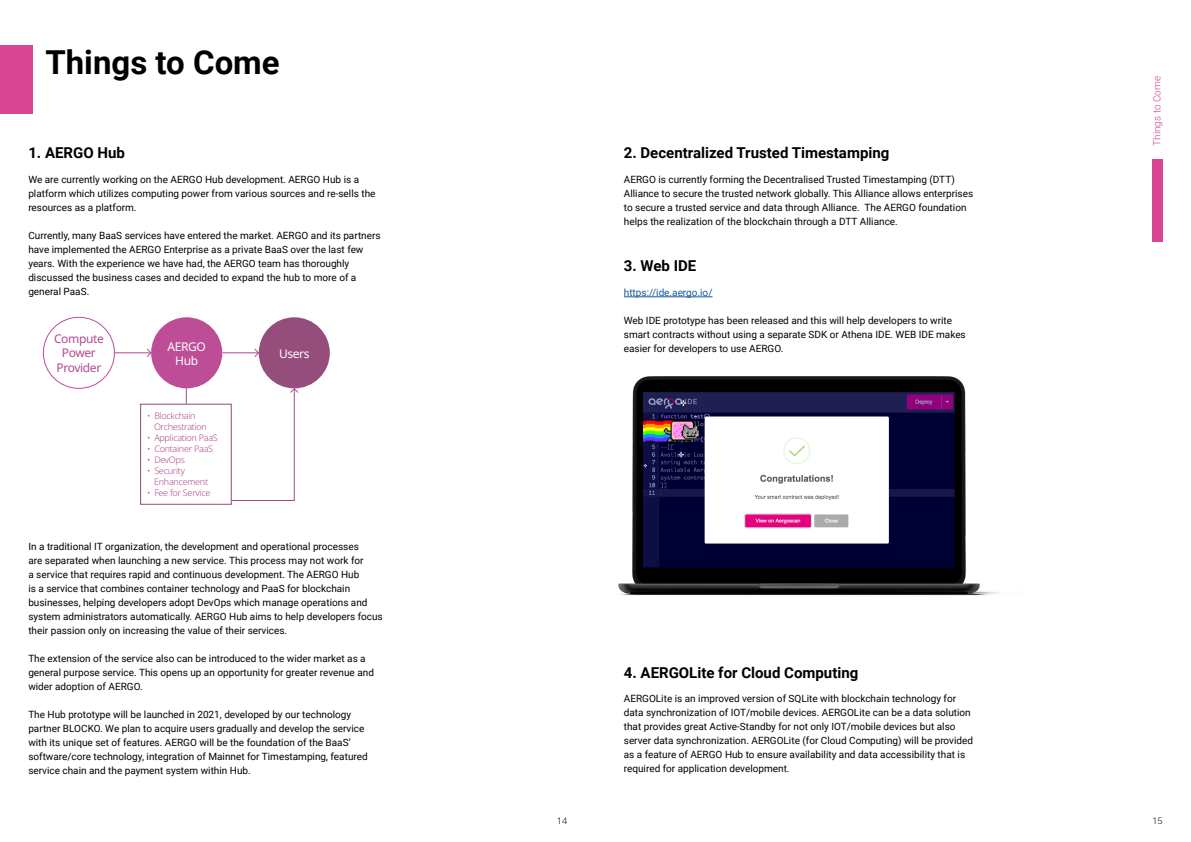
<style>
.page{position:relative;width:1191px;height:842px;background:#fff}
.page>*{position:absolute;margin:0;border:0;box-sizing:border-box;transform-origin:0 0}
.t1{font:700 33px "Roboto";color:#000}
.t2{font:700 15px "Roboto";color:#000}
.t3{font:12px/14.4px "Noto Sans";letter-spacing:-.03em;color:#b14a8e;text-align:center}
.t4{font:12px/14.4px "Noto Sans";letter-spacing:-.03em;color:#fff;text-align:center}
.t5{font:10px/14px "Roboto";color:#000}
.t6{font:10px "Roboto";color:#15599f}
.t7{font:300 10px "Roboto";color:#ca448a}
.t8{font:300 9px/11px "Noto Sans";letter-spacing:-.03em;color:#b14a8e}
.t9{font:300 9px "Noto Sans";color:#000}
</style>
<div class="page">
<div style="left:43px;top:317px;width:72px;height:72px;border:1px solid #bd4d97;border-radius:50%"></div>
<div style="left:151px;top:317px;width:71px;height:71px;background:#bd4d97;border-radius:50%"></div>
<div style="left:259px;top:317px;width:71px;height:71px;background:#954e7c;border-radius:50%"></div>
<hr style="left:115px;top:353px;width:36px;height:1px;background:#b14a8e">
<hr style="left:222px;top:353px;width:37px;height:1px;background:#b14a8e">
<svg style="left:146px;top:348px;width:6px;height:9px"></svg>
<svg style="left:254px;top:348px;width:5px;height:9px"></svg>
<svg style="left:186px;top:388px;width:1px;height:16px"></svg>
<div style="left:140px;top:404px;width:92px;height:101px;border:1px solid #8f4b77"></div>
<svg style="left:231px;top:388px;width:68px;height:113px"></svg>
<div style="left:0;top:45px;width:33px;height:68px;background:#d94794"></div>
<hr style="left:624px;top:297px;width:88px;height:1px;background:#15599f">
<div style="left:1152px;top:160px;width:10px;height:82px;background:#d94794"></div>
<img style="left:618px;top:376px;width:381px;height:220px">
<h1 class="t1" style="left:45px;top:39px;width:236px">Things to Come</h1>
<h2 class="t2" style="left:28px;top:143px;width:98px">1. AERGO Hub</h2>
<p class="t5" style="left:28px;top:172px;width:349px">We are currently working on the AERGO Hub development. AERGO Hub is a platform which utilizes computing power from various sources and re-sells the resources as a platform.</p>
<p class="t5" style="left:28px;top:228px;width:354px">Currently, many BaaS services have entered the market. AERGO and its partners have implemented the AERGO Enterprise as a private BaaS over the last few years. With the experience we have had, the AERGO team has thoroughly discussed the business cases and decided to expand the hub to more of a general PaaS.</p>
<p class="t3" style="left:54px;top:332px;width:51px">Compute<br>Power<br>Provider</p>
<p class="t4" style="left:167px;top:339px;width:40px">AERGO<br>Hub</p>
<p class="t4" style="left:279px;top:346px;width:32px">Users</p>
<p class="t8" style="left:154px;top:410px;width:54px;text-indent:-7px">• Blockchain<br>Orchestration</p>
<p class="t8" style="left:147px;top:432px;width:72px">• Application PaaS</p>
<p class="t8" style="left:147px;top:443px;width:68px">• Container PaaS</p>
<p class="t8" style="left:147px;top:454px;width:39px">• DevOps</p>
<p class="t8" style="left:154px;top:465px;width:55px;text-indent:-7px">• Security<br>Enhancement</p>
<p class="t8" style="left:147px;top:487px;width:65px">• Fee for Service</p>
<p class="t5" style="left:28px;top:539px;width:356px">In a traditional IT organization, the development and operational processes<br>are separated when launching a new service. This process may not work for<br>a service that requires rapid and continuous development. The AERGO Hub<br>is a service that combines container technology and PaaS for blockchain businesses, helping developers adopt DevOps which manage operations and system administrators automatically. AERGO Hub aims to help developers focus their passion only on increasing the value of their services.</p>
<p class="t5" style="left:28px;top:651px;width:347px">The extension of the service also can be introduced to the wider market as a general purpose service. This opens up an opportunity for greater revenue and wider adoption of AERGO.</p>
<p class="t5" style="left:28px;top:707px;width:341px">The Hub prototype will be launched in 2021, developed by our technology partner BLOCKO. We plan to acquire users gradually and develop the service with its unique set of features. AERGO will be the foundation of the BaaS’ software/core technology, integration of Mainnet for Timestamping, featured service chain and the payment system within Hub.</p>
<h2 class="t2" style="left:624px;top:143px;width:267px">2. Decentralized Trusted Timestamping</h2>
<p class="t5" style="left:624px;top:172px;width:351px">AERGO is currently forming the Decentralised Trusted Timestamping (DTT)<br>Alliance to secure the trusted network globally. This Alliance allows enterprises to secure a trusted service and data through Alliance. The AERGO foundation helps the realization of the blockchain through a DTT Alliance.</p>
<h2 class="t2" style="left:624px;top:256px;width:74px">3. Web IDE</h2>
<p class="t6" style="left:624px;top:286px;width:90px">https://ide.aergo.io/</p>
<p class="t5" style="left:624px;top:313px;width:343px">Web IDE prototype has been released and this will help developers to write smart contracts without using a separate SDK or Athena IDE. WEB IDE makes easier for developers to use AERGO.</p>
<p class="t9" style="left:557px;top:815px;width:12px">14</p>
<h2 class="t2" style="left:624px;top:662px;width:236px">4. AERGOLite for Cloud Computing</h2>
<p class="t5" style="left:624px;top:691px;width:351px">AERGOLite is an improved version of SQLite with blockchain technology for data synchronization of IOT/mobile devices. AERGOLite can be a data solution that provides great Active-Standby for not only IOT/mobile devices but also server data synchronization. AERGOLite (for Cloud Computing) will be provided as a feature of AERGO Hub to ensure availability and data accessibility that is required for application development.</p>
<p class="t7" style="left:1150px;top:146px;width:71px;rotate:-90deg">Things to Come</p>
<p class="t9" style="left:1152px;top:815px;width:12px">15</p>
</div>
